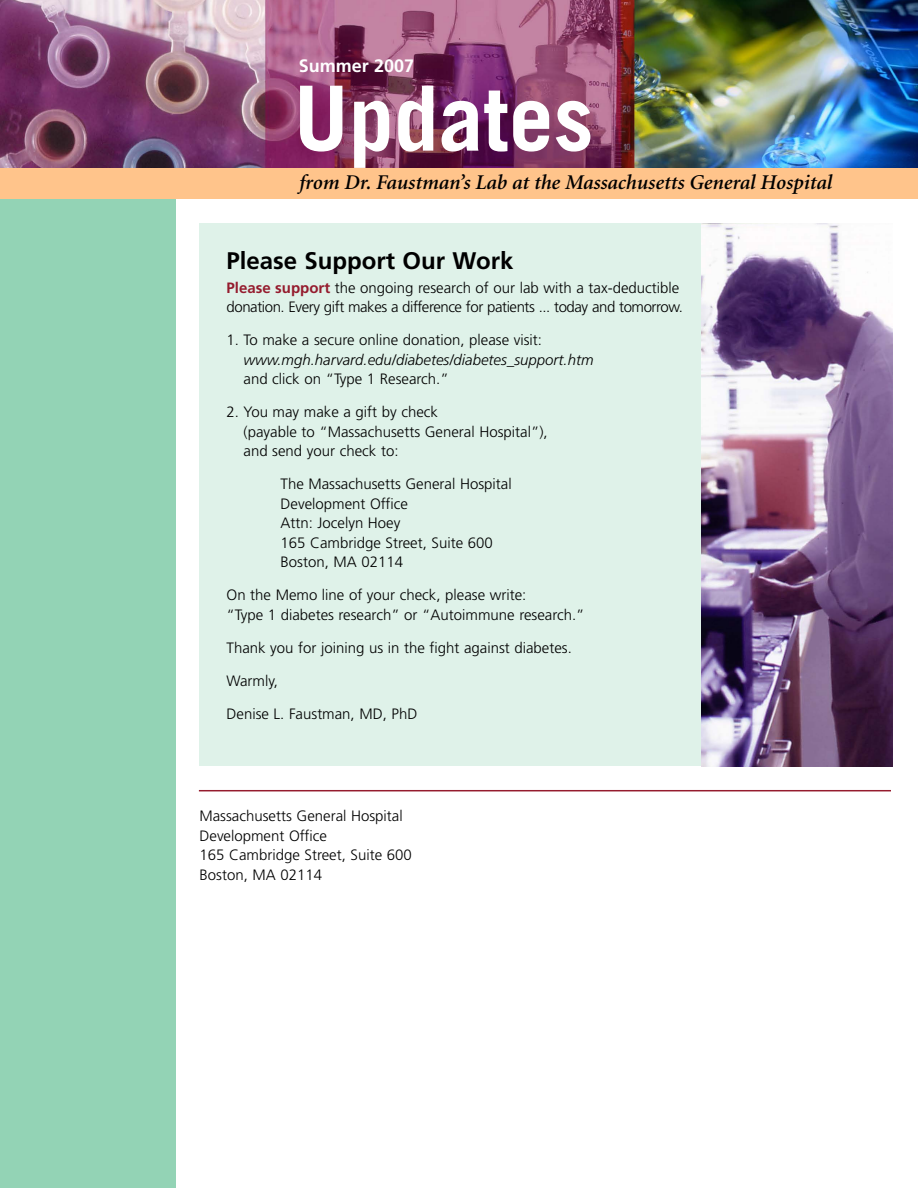
<style>
.page{position:relative;width:918px;height:1188px;background:#fff}
.page>*{position:absolute;margin:0;border:0;box-sizing:border-box;transform-origin:0 0}
.t1{font:700 90px "Trade Gothic";color:#fff}
.t2{font:700 24px "Frutiger";color:#000}
.t3{font:italic 600 21px "Minion";color:#000}
.t4{font:700 18px "Frutiger";color:#fff}
.t5{font:300 15px/19.5px "Frutiger";color:#000}
.t6{font:300 15px/19.5px "Frutiger";letter-spacing:-.03em;color:#000}
.t7{font:italic 300 15px "Frutiger";color:#000}
.s1{font-weight:700;color:#951c2e}
</style>
<div class="page">
<div style="left:0;top:0;width:176px;height:1188px;background:#93d3b5"></div>
<div style="left:0;top:167px;width:918px;height:32px;background:#ffc48b"></div>
<div style="left:200px;top:224px;width:689px;height:542px;background:#dff2e9"></div>
<img style="left:0;top:0;width:918px;height:168px">
<img style="left:701px;top:224px;width:191px;height:542px">
<hr style="left:199px;top:790px;width:692px;height:1px;background:#951c2e">
<p class="t4" style="left:299px;top:58px;width:117px">Summer 2007</p>
<h1 class="t1" style="left:294px;top:86px;width:301px">Updates</h1>
<h3 class="t3" style="left:298px;top:174px;width:535px">from Dr. Faustman’s Lab at the Massachusetts General Hospital</h3>
<h2 class="t2" style="left:226px;top:250px;width:288px">Please Support Our Work</h2>
<p class="t6" style="left:226px;top:279px;width:458px"><span class="s1">Please support</span> the ongoing research of our lab with a tax-deductible donation. Every gift makes a difference for patients ... today and tomorrow.</p>
<p class="t5" style="left:226px;top:331px;width:317px">1. To make a secure online donation, please visit:</p>
<p class="t7" style="left:244px;top:353px;width:352px">www.mgh.harvard.edu/diabetes/diabetes_support.htm</p>
<p class="t5" style="left:244px;top:370px;width:207px">and click on “Type 1 Research.”</p>
<p class="t5" style="left:244px;top:403px;width:306px;text-indent:-17px">2. You may make a gift by check<br>(payable to “Massachusetts General Hospital”), and send your check to:</p>
<p class="t5" style="left:281px;top:475px;width:233px">The Massachusetts General Hospital<br>Development Office<br>Attn: Jocelyn Hoey<br>165 Cambridge Street, Suite 600<br>Boston, MA 02114</p>
<p class="t5" style="left:227px;top:586px;width:360px">On the Memo line of your check, please write:<br>“Type 1 diabetes research” or “Autoimmune research.”</p>
<p class="t5" style="left:227px;top:639px;width:347px">Thank you for joining us in the fight against diabetes.</p>
<p class="t5" style="left:227px;top:672px;width:53px">Warmly,</p>
<p class="t5" style="left:227px;top:705px;width:192px">Denise L. Faustman, MD, PhD</p>
<p class="t5" style="left:200px;top:807px;width:214px">Massachusetts General Hospital<br>Development Office<br>165 Cambridge Street, Suite 600<br>Boston, MA 02114</p>
</div>
